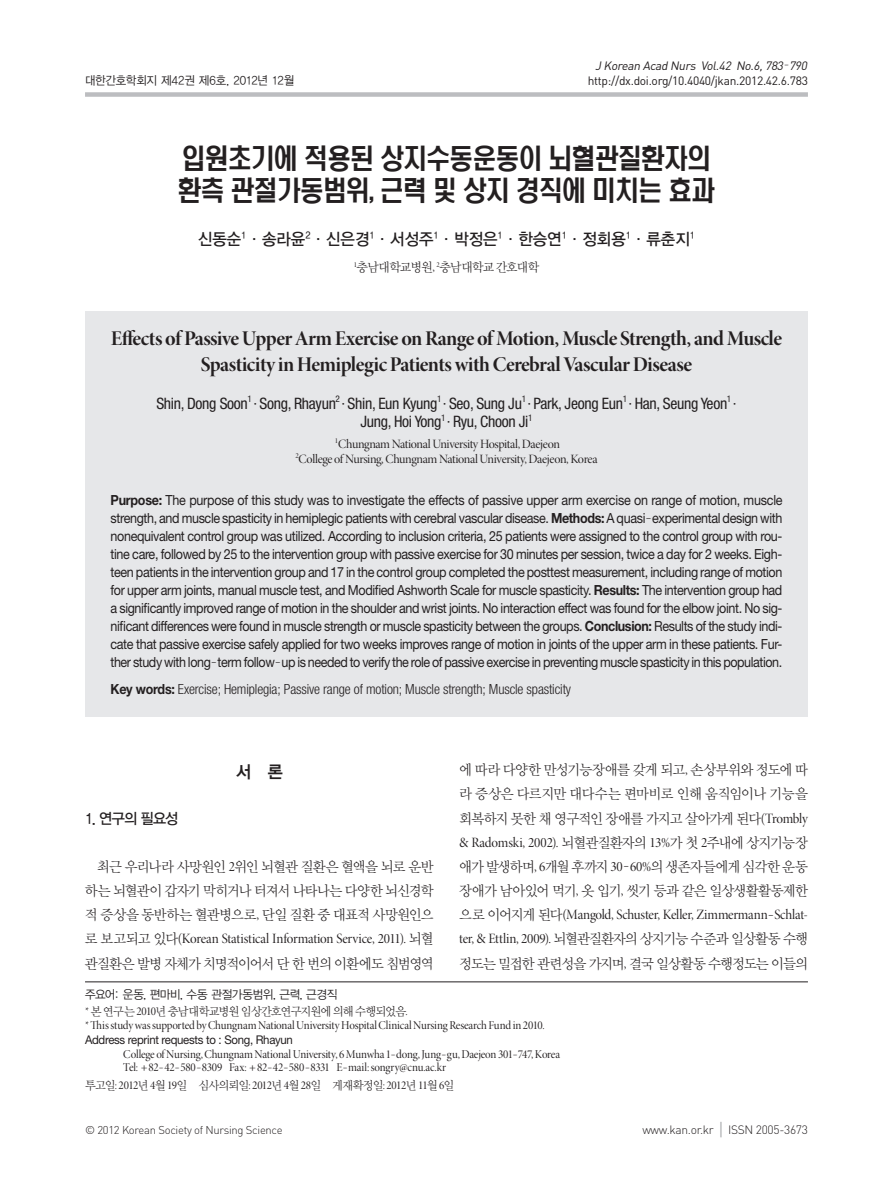
<style>
.page{position:relative;width:893px;height:1191px;background:#fff}
.page>*{position:absolute;margin:0;border:0;box-sizing:border-box;transform-origin:0 0}
.t1{font:500 27px/32.4px "HYK Head Line";letter-spacing:-.05em;color:#231f20;scale:.9 1}
.t2{font:21px/25.2px "Minion Pro Bold Disp";letter-spacing:-.03em;color:#231f20;text-align:center}
.t3{font:17.25px "YDIYGO340";color:#231f20;scale:.95 1}
.t4{font:16.5px "YDIYGO330";color:#231f20;scale:.95 1}
.t5{font:condensed 15.75px/18.9px "Helvetica Neue LT Std";letter-spacing:-.02em;color:#231f20;text-align:center}
.t6{font:15px "YDIYGO330";letter-spacing:-.05em;color:#231f20;scale:.95 1}
.t7{font:14.25px/24.2px "YDIY Mj O320";letter-spacing:-.06em;color:#231f20;text-align:justify;scale:.96 1}
.t8{font:14.25px "Minion Pro Disp";letter-spacing:-.015em;color:#231f20;scale:.96 1}
.t9{font:14.25px "YDIY Mj O320";letter-spacing:-.08em;color:#231f20;scale:.96 1}
.t10{font:13.95px/18px "Helvetica Neue LT Std";letter-spacing:-.035em;color:#231f20;text-align:justify;scale:.9 1}
.t11{font:300 condensed 13.95px "Helvetica Neue LT Std";letter-spacing:-.01em;color:#231f20}
.t12{font:12.75px/15.3px "Minion Pro Disp";letter-spacing:-.03em;color:#231f20;text-align:center}
.t13{font:12.75px "YDIY Mj O320";letter-spacing:-.05em;color:#231f20;scale:.96 1}
.t14{font:12px/13.2px "Minion Pro Disp";letter-spacing:-.015em;color:#231f20;scale:.96 1}
.t15{font:12px "DIN Pro";letter-spacing:-.025em;color:#231f20}
.t16{font:12px "Helvetica Neue LT Std";letter-spacing:-.025em;color:#231f20;scale:.95 1}
.t17{font:12px "YDIY Mj O320";letter-spacing:-.07em;color:#231f20;scale:.96 1}
.t18{font:italic 12px "DIN Pro";color:#231f20}
.t19{font:300 12px "DIN Pro";letter-spacing:-.025em;color:#231f20}
.t20{font:12px "YDIYGO320";letter-spacing:-.025em;color:#231f20;scale:.96 1}
.t21{font:12px "YDIYGO320";letter-spacing:-.025em;color:#231f20;scale:.95 1}
.t22{font:300 11.25px "DIN Pro";letter-spacing:-.025em;color:#231f20}
.s1{font-family:"Dotum";font-size:10.8px}
.s2{font-family:"Minion Pro Disp"}
.s3{font-weight:700}
.s4{font-family:"Dotum";font-size:12.6px}
.s5{font-weight:700;font-stretch:normal}
.s6{font-family:"YDIY Mj O320"}
.s7{font-family:"Dotum";font-size:12.9px}
.s8{font-weight:400;font-size:18px;color:#939598}
</style>
<div class="page">
<div style="left:85px;top:92px;width:723px;height:5px;background:#bcbdc0"></div>
<div style="left:85px;top:311px;width:723px;height:405px;background:#e6e7e9"></div>
<hr style="left:85px;top:981px;width:723px;height:1px;background:#231f20">
<p class="t18" style="left:595px;top:57px;width:216px">J Korean Acad Nurs Vol.42 No.6,783<span class="s1">-</span>790</p>
<p class="t21" style="left:85px;top:74px;width:222px">대한간호학회지 제42권 제6호, 2012년 12월</p>
<p class="t15" style="left:588px;top:73px;width:222px">http://dx.doi.org/10.4040/jkan.2012.42.6.783</p>
<h1 class="t1" style="left:177px;top:142px;width:599px">입원초기에 적용된 상지수동운동이 뇌혈관질환자의 환측 관절가동범위, 근력 및 상지 경직에 미치는 효과</h1>
<p class="t4" style="left:198px;top:230px;width:525px">신동순<sup>1</sup>·송라윤<sup>2</sup>·신은경<sup>1</sup>·서성주<sup>1</sup>·박정은<sup>1</sup>·한승연<sup>1</sup>·정회용<sup>1</sup>·류춘지<sup>1</sup></p>
<p class="t13" style="left:354px;top:261px;width:195px"><sup>1</sup>충남대학교병원<span class="s2">,</span> <sup>2</sup>충남대학교 간호대학</p>
<h2 class="t2" style="left:111px;top:326px;width:673px">Effects of Passive Upper Arm Exercise on Range of Motion, Muscle Strength, and Muscle<br>Spasticity in Hemiplegic Patients with Cerebral Vascular Disease</h2>
<p class="t5" style="left:156px;top:393px;width:582px">Shin, Dong Soon<sup>1</sup> · Song, Rhayun<sup>2</sup> · Shin, Eun Kyung<sup>1</sup> · Seo, Sung Ju<sup>1</sup> · Park, Jeong Eun<sup>1</sup> · Han, Seung Yeon<sup>1</sup> ·<br>Jung, Hoi Yong<sup>1</sup> · Ryu, Choon Ji<sup>1</sup></p>
<p class="t12" style="left:295px;top:437px;width:304px"><sup>1</sup>Chungnam National University Hospital, Daejeon<br><sup>2</sup>College of Nursing, Chungnam National University, Daejeon, Korea</p>
<p class="t10" style="left:111px;top:491px;width:748px"><span class="s3">Purpose:</span> The purpose of this study was to investigate the effects of passive upper arm exercise on range of motion, muscle strength, and muscle spasticity in hemiplegic patients with cerebral vascular disease. <span class="s3">Methods:</span> A quasi<span class="s4">-</span>experimental design with nonequivalent control group was utilized. According to inclusion criteria, 25 patients were assigned to the control group with rou&shy;tine care, followed by 25 to the intervention group with passive exercise for 30 minutes per session, twice a day for 2 weeks. Eigh&shy;teen patients in the intervention group and 17 in the control group completed the posttest measurement, including range of motion for upper arm joints, manual muscle test, and Modified Ashworth Scale for muscle spasticity. <span class="s3">Results:</span> The intervention group had a significantly improved range of motion in the shoulder and wrist joints. No interaction effect was found for the elbow joint. No sig&shy;nificant differences were found in muscle strength or muscle spasticity between the groups. <span class="s3">Conclusion:</span> Results of the study indi&shy;cate that passive exercise safely applied for two weeks improves range of motion in joints of the upper arm in these patients. Fur&shy;ther study with long<span class="s4">-</span> term follow<span class="s4">-</span> up is needed to verify the role of passive exercise in preventing muscle spasticity in this population.</p>
<p class="t11" style="left:111px;top:681px;width:462px"><span class="s5">Key words:</span> Exercise; Hemiplegia; Passive range of motion; Muscle strength; Muscle spasticity</p>
<p class="t3" style="left:236px;top:761px;width:51px">서 론</p>
<p class="t6" style="left:85px;top:810px;width:100px">1. 연구의 필요성</p>
<p class="t7" style="left:85px;top:854px;width:365px;text-indent:12px">최근 우리나라 사망원인 <span class="s2">2</span>위인 뇌혈관 질환은 혈액을 뇌로 운반 하는 뇌혈관이 갑자기 막히거나 터져서 나타나는 다양한 뇌신경학 적 증상을 동반하는 혈관병으로<span class="s2">,</span> 단일 질환 중 대표적 사망원인으</p>
<p class="t8" style="left:85px;top:930px;width:365px"><span class="s6">로 보고되고 있다</span>(Korean Statistical Information Service, 2011). <span class="s6">뇌혈</span></p>
<p class="t9" style="left:85px;top:956px;width:365px">관질환은 발병 자체가 치명적이어서 단 한 번의 이환에도 침범영역</p>
<p class="t7" style="left:459px;top:758px;width:365px">에 따라 다양한 만성기능장애를 갖게 되고<span class="s2">,</span> 손상부위와 정도에 따 라 증상은 다르지만 대다수는 편마비로 인해 움직임이나 기능을 회복하지 못한 채 영구적인 장애를 가지고 살아가게 된다<span class="s2">(Trombly</span></p>
<p class="t8" style="left:459px;top:833px;width:365px">&amp; Radomski, 2002). <span class="s6">뇌혈관질환자의</span> 13%<span class="s6">가 첫</span> 2<span class="s6">주내에 상지기능장</span></p>
<p class="t7" style="left:459px;top:854px;width:365px">애가 발생하며<span class="s2">, 6</span>개월 후까지 <span class="s2">30</span><span class="s7">-</span> <span class="s2">60%</span>의 생존자들에게 심각한 운동 장애가 남아있어 먹기<span class="s2">,</span> 옷 입기<span class="s2">,</span> 씻기 등과 같은 일상생활활동제한</p>
<p class="t8" style="left:459px;top:906px;width:365px"><span class="s6">으로 이어지게 된다</span>(Mangold, Schuster, Keller, Zimmermann<span class="s7">-</span>Schlat-</p>
<p class="t7" style="left:459px;top:927px;width:365px"><span class="s2">ter, &amp; Ettlin, 2009).</span> 뇌혈관질환자의 상지기능 수준과 일상활동 수행 정도는 밀접한 관련성을 가지며<span class="s2">,</span> 결국 일상활동 수행정도는 이들의</p>
<p class="t20" style="left:85px;top:987px;width:264px">주요어: 운동, 편마비, 수동 관절가동범위, 근력, 근경직</p>
<p class="t17" style="left:85px;top:1005px;width:338px"><span class="s2">*</span> 본 연구는 <span class="s2">2010</span>년 충남대학교병원 임상간호연구지원에 의해 수행되었음<span class="s2">.</span></p>
<p class="t14" style="left:85px;top:1018px;width:480px">*Thisstudywassupported byChungnamNationalUniversityHospitalClinicalNursingResearch Fund in 2010.</p>
<p class="t16" style="left:85px;top:1032px;width:220px">Address reprint requests to : Song, Rhayun</p>
<p class="t14" style="left:123px;top:1048px;width:456px">College ofNursing,ChungnamNationalUniversity, 6Munwha 1<span class="s1">-</span>dong,Jung<span class="s1">-</span>gu,Daejeon 301<span class="s1">-</span>747,Korea<br>Tel: <span class="s1">+</span>82<span class="s1">-</span>42<span class="s1">-</span>580<span class="s1">-</span>8309 Fax: <span class="s1">+</span>82<span class="s1">-</span>42<span class="s1">-</span>580<span class="s1">-</span>8331 E<span class="s1">-</span>mail:songry@cnu.ac.kr</p>
<p class="t14" style="left:85px;top:1078px;width:386px"><span class="s6">투고일</span>: 2012<span class="s6">년</span> 4<span class="s6">월</span> 19<span class="s6">일 심사의뢰일</span>: 2012<span class="s6">년</span> 4<span class="s6">월</span> 28<span class="s6">일 게재확정일</span>: 2012<span class="s6">년</span> 11<span class="s6">월</span> 6<span class="s6">일</span></p>
<p class="t22" style="left:85px;top:1122px;width:199px">© 2012 Korean Society of Nursing Science</p>
<p class="t19" style="left:642px;top:1121px;width:167px">www.kan.or.kr <span class="s8">|</span> ISSN 2005-3673</p>
</div>
